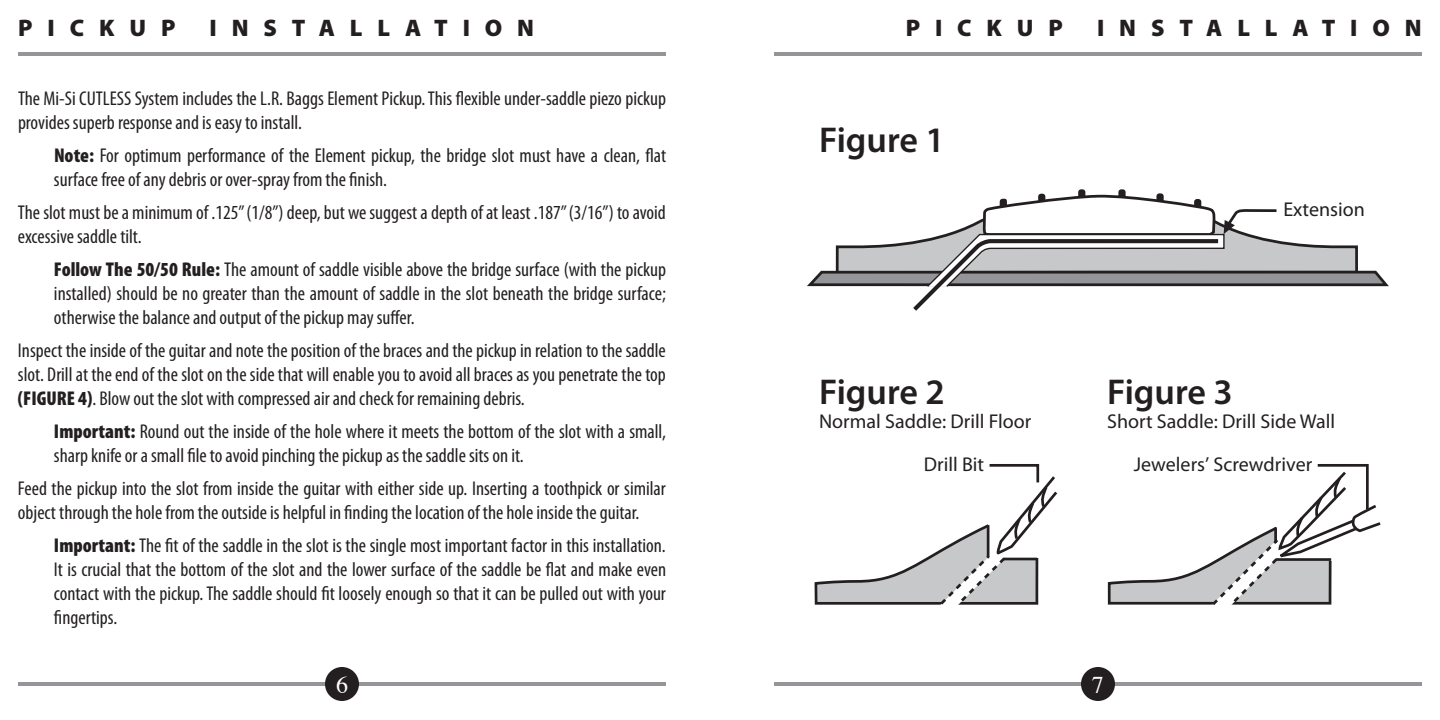
<style>
.page{position:relative;width:1440px;height:720px;background:#fff}
.page>*{position:absolute;margin:0;border:0;box-sizing:border-box;transform-origin:0 0}
.t1{font:600 36px "Myriad Pro";color:#231f20}
.t2{font:900 24px "Myriad Pro";letter-spacing:.62em;color:#231f20}
.t3{font:24px "Times";color:#fff}
.t4{font:condensed 20px/24px "Myriad Pro";color:#231f20}
.t5{font:20px/43.4px "Myriad Pro";color:#231f20;text-align:center}
.s1{font-weight:900}
</style>
<div class="page">
<hr style="left:18px;top:682px;width:648px;height:4px;background:#939598">
<div style="left:325px;top:667px;width:34px;height:34px;background:#231f20;border-radius:50%"></div>
<hr style="left:774px;top:682px;width:648px;height:4px;background:#939598">
<div style="left:1081px;top:667px;width:34px;height:34px;background:#231f20;border-radius:50%"></div>
<div style="left:1078px;top:189px;width:7px;height:16px;background:#231f20;border-radius:3px"></div>
<div style="left:1118px;top:189px;width:8px;height:16px;background:#231f20;border-radius:3px"></div>
<svg style="left:807px;top:194px;width:582px;height:117px"></svg>
<svg style="left:1107px;top:464px;width:274px;height:141px"></svg>
<hr style="left:1274px;top:527px;width:3px;height:16px;background:#231f20">
<hr style="left:1276px;top:558px;width:55px;height:3px;background:#231f20">
<svg style="left:814px;top:464px;width:244px;height:141px"></svg>
<hr style="left:18px;top:52px;width:648px;height:4px;background:#939598">
<hr style="left:774px;top:52px;width:648px;height:4px;background:#939598">
<p class="t2" style="left:18px;top:12px;width:18px">PI</p>
<p class="t2" style="left:70px;top:12px;width:107px">CKUP</p>
<p class="t2" style="left:210px;top:12px;width:326px">INSTALLATI ON</p>
<p class="t4" style="left:18px;top:86px;width:649px">The Mi-Si CUTLESS System includes the L.R. Baggs Element Pickup. This flexible under-saddle piezo pickup provides superb response and is easy to install.</p>
<p class="t4" style="left:54px;top:143px;width:614px"><span class="s1">Note:</span> For optimum performance of the Element pickup, the bridge slot must have a clean, flat surface free of any debris or over-spray from the finish.</p>
<p class="t4" style="left:18px;top:200px;width:649px">The slot must be a minimum of .125” (1/8”) deep, but we suggest a depth of at least .187” (3/16”) to avoid excessive saddle tilt.</p>
<p class="t4" style="left:54px;top:257px;width:614px;text-align:justify"><span class="s1">Follow The 50/50 Rule:</span> The amount of saddle visible above the bridge surface (with the pickup installed) should be no greater than the amount of saddle in the slot beneath the bridge surface; otherwise the balance and output of the pickup may suffer.</p>
<p class="t4" style="left:18px;top:338px;width:649px;text-align:justify">Inspect the inside of the guitar and note the position of the braces and the pickup in relation to the saddle slot. Drill at the end of the slot on the side that will enable you to avoid all braces as you penetrate the top <span class="s1">(FIGURE 4)</span>. Blow out the slot with compressed air and check for remaining debris.</p>
<p class="t4" style="left:54px;top:419px;width:614px"><span class="s1">Important:</span> Round out the inside of the hole where it meets the bottom of the slot with a small, sharp knife or a small file to avoid pinching the pickup as the saddle sits on it.</p>
<p class="t4" style="left:18px;top:476px;width:649px">Feed the pickup into the slot from inside the guitar with either side up. Inserting a toothpick or similar object through the hole from the outside is helpful in finding the location of the hole inside the guitar.</p>
<p class="t4" style="left:54px;top:533px;width:614px;text-align:justify"><span class="s1">Important:</span> The fit of the saddle in the slot is the single most important factor in this installation.<br>It is crucial that the bottom of the slot and the lower surface of the saddle be flat and make even contact with the pickup. The saddle should fit loosely enough so that it can be pulled out with your fingertips.</p>
<p class="t3" style="left:336px;top:662px;width:13px">6</p>
<p class="t2" style="left:906px;top:12px;width:18px">PI</p>
<p class="t2" style="left:957px;top:12px;width:107px">CKUP</p>
<p class="t2" style="left:1097px;top:12px;width:326px">INSTALLATI ON</p>
<h1 class="t1" style="left:819px;top:117px;width:127px">Figure 1</h1>
<h1 class="t1" style="left:819px;top:369px;width:127px">Figure 2</h1>
<p class="t5" style="left:819px;top:399px;width:214px">Normal Saddle: Drill Floor</p>
<p class="t5" style="left:924px;top:442px;width:62px">Drill Bit</p>
<p class="t5" style="left:1283px;top:187px;width:83px">Extension</p>
<h1 class="t1" style="left:1107px;top:369px;width:127px">Figure 3</h1>
<p class="t5" style="left:1107px;top:399px;width:230px">Short Saddle: Drill Side Wall<br>Jewelers’ Screwdriver</p>
<p class="t3" style="left:1092px;top:662px;width:13px">7</p>
</div>
